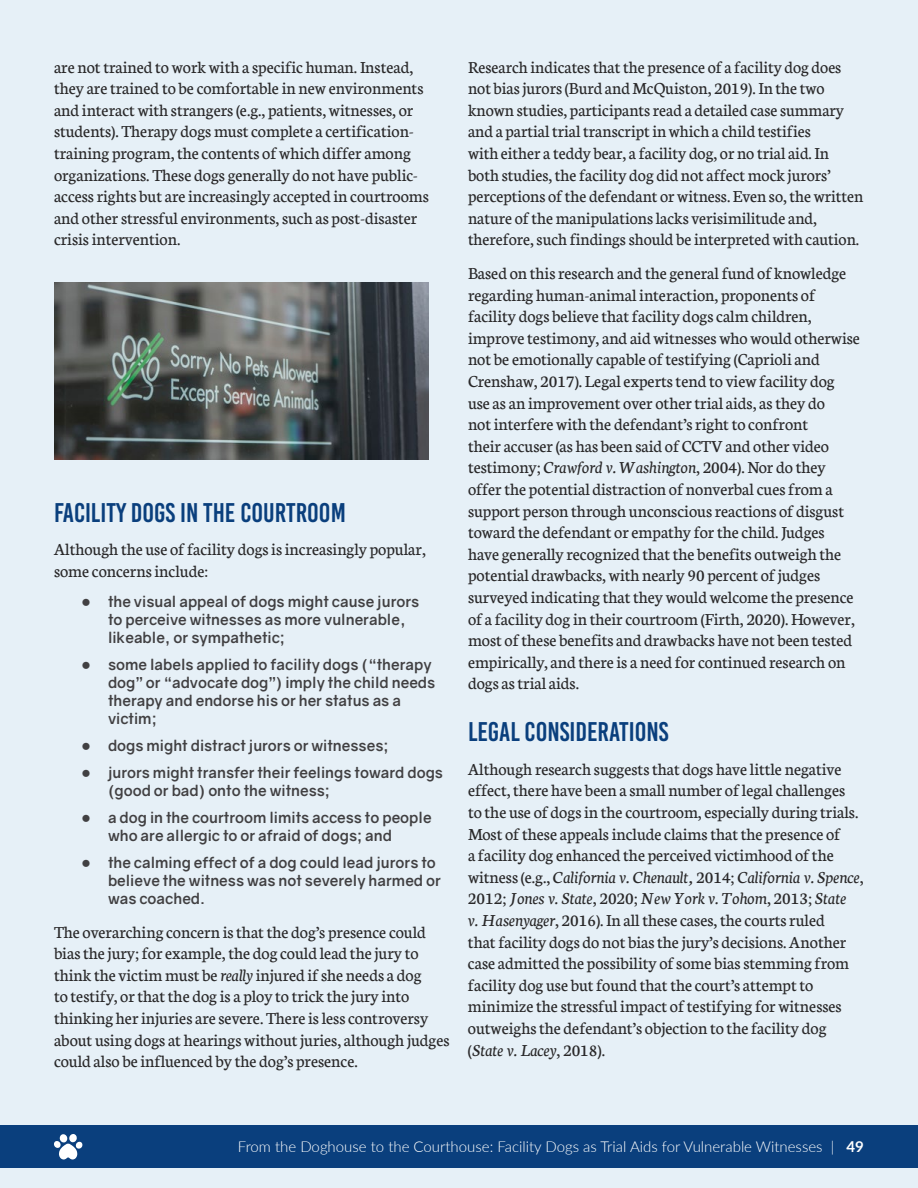
<style>
.page{position:relative;width:918px;height:1188px;background:#fff}
.page>*{position:absolute;margin:0;border:0;box-sizing:border-box;transform-origin:0 0}
.t1{font:27px "Bebas Kai";color:#0a3f7d}
.t2{font:18px/21.6px "Neuton";color:#292829}
.t3{font:700 15px/18px "Gravity";color:#414042}
.t4{font:300 15px "Lato";color:#fff}
.s1{font-family:"Arial";font-weight:400;font-size:16.5px}
.s2{font-style:italic}
.s3{font-weight:700}
</style>
<div class="page">
<div style="left:1px;top:0;width:917px;height:1188px;background:#e6f0f7"></div>
<img style="left:54px;top:283px;width:374px;height:176px">
<img style="left:0;top:428px;width:1px;height:760px">
<div style="left:0;top:1125px;width:918px;height:43px;background:#0a3f7d"></div>
<svg style="left:54px;top:1134px;width:29px;height:26px"></svg>
<p class="t2" style="left:54px;top:56px;width:377px">are not trained to work with a specific human. Instead, they are trained to be comfortable in new environments and interact with strangers (e.g., patients, witnesses, or students). Therapy dogs must complete a certification&shy;training program, the contents of which differ among organizations. These dogs generally do not have public&shy;access rights but are increasingly accepted in courtrooms and other stressful environments, such as post-disaster crisis intervention.</p>
<h1 class="t1" style="left:54px;top:498px;width:293px">FACILITY DOGS IN THE COURTROOM</h1>
<p class="t2" style="left:54px;top:539px;width:373px">Although the use of facility dogs is increasingly popular, some concerns include:</p>
<p class="t3" style="left:108px;top:593px;width:313px;text-indent:-27px"><span class="s1">●</span> the visual appeal of dogs might cause jurors to perceive witnesses as more vulnerable, likeable, or sympathetic;</p>
<p class="t3" style="left:108px;top:656px;width:329px;text-indent:-27px"><span class="s1">●</span> some labels applied to facility dogs (“therapy dog” or “advocate dog”) imply the child needs therapy and endorse his or her status as a victim;</p>
<p class="t3" style="left:81px;top:737px;width:309px"><span class="s1">●</span> dogs might distract jurors or witnesses;</p>
<p class="t3" style="left:108px;top:764px;width:337px;text-indent:-27px"><span class="s1">●</span> jurors might transfer their feelings toward dogs (good or bad) onto the witness;</p>
<p class="t3" style="left:108px;top:809px;width:325px;text-indent:-27px"><span class="s1">●</span> a dog in the courtroom limits access to people who are allergic to or afraid of dogs; and</p>
<p class="t3" style="left:108px;top:854px;width:334px;text-indent:-27px"><span class="s1">●</span> the calming effect of a dog could lead jurors to believe the witness was not severely harmed or was coached.</p>
<p class="t2" style="left:54px;top:921px;width:397px">The overarching concern is that the dog’s presence could bias the jury; for example, the dog could lead the jury to think the victim must be <span class="s2">really</span> injured if she needs a dog<br>to testify, or that the dog is a ploy to trick the jury into thinking her injuries are severe. There is less controversy about using dogs at hearings without juries, although judges could also be influenced by the dog’s presence.</p>
<p class="t2" style="left:468px;top:56px;width:397px">Research indicates that the presence of a facility dog does not bias jurors (Burd and McQuiston, 2019). In the two known studies, participants read a detailed case summary and a partial trial transcript in which a child testifies<br>with either a teddy bear, a facility dog, or no trial aid. In both studies, the facility dog did not affect mock jurors’ perceptions of the defendant or witness. Even so, the written nature of the manipulations lacks verisimilitude and, therefore, such findings should be interpreted with caution.</p>
<p class="t2" style="left:468px;top:262px;width:394px">Based on this research and the general fund of knowledge regarding human-animal interaction, proponents of facility dogs believe that facility dogs calm children, improve testimony, and aid witnesses who would otherwise not be emotionally capable of testifying (Caprioli and Crenshaw, 2017). Legal experts tend to view facility dog use as an improvement over other trial aids, as they do<br>not interfere with the defendant’s right to confront<br>their accuser (as has been said of CCTV and other video testimony; <span class="s2">Crawford v. Washington</span>, 2004). Nor do they offer the potential distraction of nonverbal cues from a support person through unconscious reactions of disgust toward the defendant or empathy for the child. Judges have generally recognized that the benefits outweigh the potential drawbacks, with nearly 90 percent of judges surveyed indicating that they would welcome the presence of a facility dog in their courtroom (Firth, 2020). However, most of these benefits and drawbacks have not been tested empirically, and there is a need for continued research on dogs as trial aids.</p>
<h1 class="t1" style="left:468px;top:717px;width:202px">LEGAL CONSIDERATIONS</h1>
<p class="t2" style="left:468px;top:758px;width:397px">Although research suggests that dogs have little negative effect, there have been a small number of legal challenges to the use of dogs in the courtroom, especially during trials.<br>Most of these appeals include claims that the presence of<br>a facility dog enhanced the perceived victimhood of the witness (e.g., <span class="s2">California v. Chenault,</span> 2014; <span class="s2">California v. Spence</span>, 2012; <span class="s2">Jones v. State</span>, 2020; <span class="s2">New York v. Tohom</span>, 2013; <span class="s2">State<br>v. Hasenyager</span>, 2016). In all these cases, the courts ruled<br>that facility dogs do not bias the jury’s decisions. Another case admitted the possibility of some bias stemming from facility dog use but found that the court’s attempt to minimize the stressful impact of testifying for witnesses outweighs the defendant’s objection to the facility dog (<span class="s2">State v. Lacey</span>, 2018).</p>
<p class="t4" style="left:238px;top:1137px;width:628px">From the Doghouse to the Courthouse: Facility Dogs as Trial Aids for Vulnerable Witnesses | <span class="s3">49</span></p>
</div>
